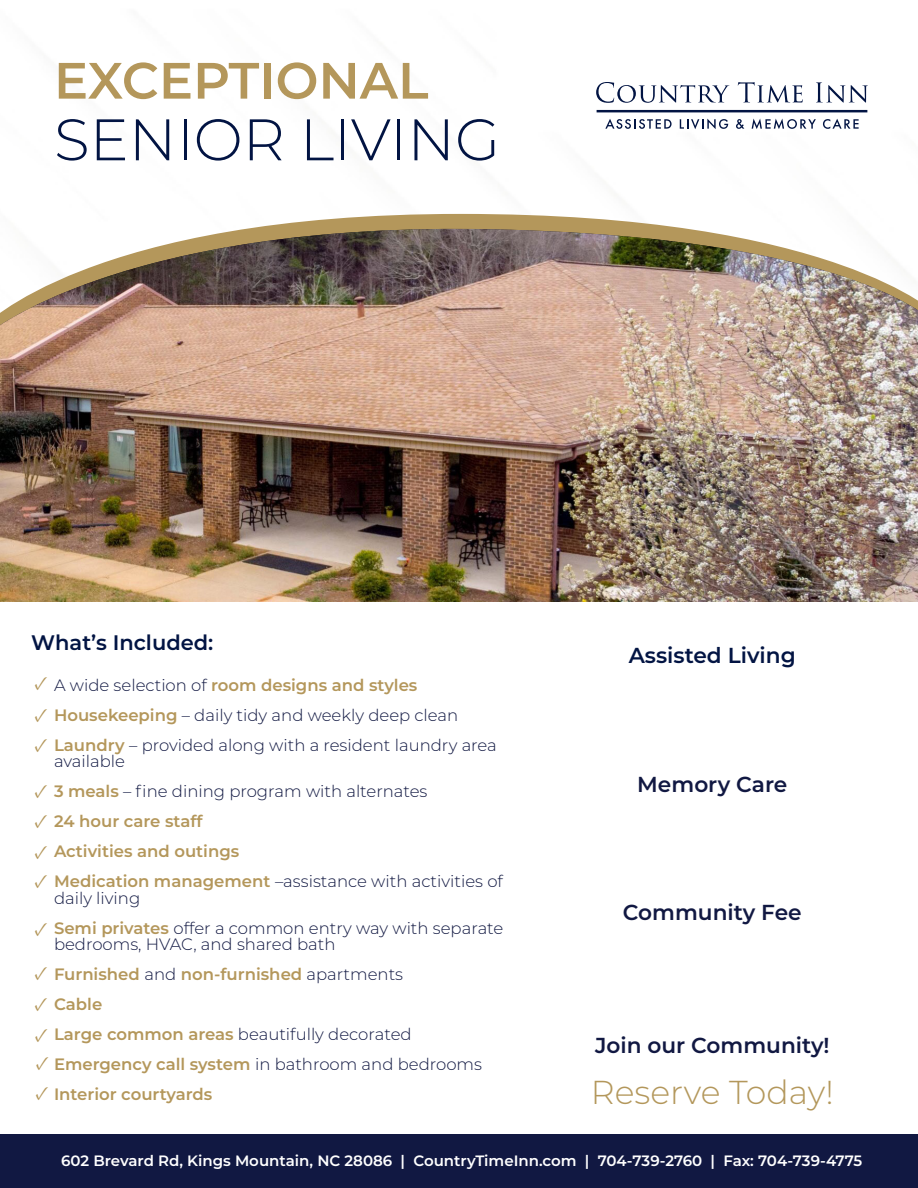
<style>
.page{position:relative;width:918px;height:1188px;background:#fff}
.page>*{position:absolute;margin:0;border:0;box-sizing:border-box;transform-origin:0 0}
.t1{font:300 58.5px "Montserrat";color:#021443}
.t2{font:600 51px "Montserrat";color:#b4975b}
.t3{font:300 33.15px "Montserrat";color:#b3975b}
.t4{font:600 21.6px "Montserrat";color:#111842}
.t5{font:600 21.6px "Montserrat";color:#021443}
.t6{font:600 21px "Montserrat";color:#021443}
.t7{font:19.5px "Minion Pro";color:#b4975b}
.t8{font:300 16.5px/16.5px "Montserrat";color:#111842}
.t9{font:600 16.5px "Montserrat";color:#b4975b}
.t10{font:600 15px "Montserrat";color:#fff}
.s1{font-weight:300;color:#111842}
.s2{font-weight:600;color:#b4975b}
</style>
<div class="page">
<svg style="left:605px;top:119px;width:67px;height:10px"></svg>
<svg style="left:680px;top:119px;width:48px;height:10px"></svg>
<svg style="left:736px;top:119px;width:8px;height:10px"></svg>
<svg style="left:752px;top:119px;width:64px;height:10px"></svg>
<svg style="left:823px;top:119px;width:36px;height:10px"></svg>
<svg style="left:596px;top:82px;width:133px;height:21px"></svg>
<svg style="left:738px;top:82px;width:65px;height:21px"></svg>
<svg style="left:816px;top:82px;width:52px;height:21px"></svg>
<div style="left:597px;top:110px;width:270px;height:2px;border:1px solid #021443"></div>
<svg style="left:245px;top:221px;width:443px;height:8px;background:#bda470"></svg>
<img style="left:0;top:229px;width:918px;height:373px">
<div style="left:0;top:1134px;width:918px;height:54px;background:#111842"></div>
<p class="t2" style="left:54px;top:44px;width:376px">EXCEPTIONAL</p>
<p class="t1" style="left:54px;top:100px;width:448px">SENIOR LIVING</p>
<p class="t6" style="left:31px;top:627px;width:184px">What’s Included:</p>
<p class="t7" style="left:34px;top:670px;width:15px">✓</p>
<p class="t7" style="left:34px;top:701px;width:15px">✓</p>
<p class="t7" style="left:34px;top:731px;width:15px">✓</p>
<p class="t7" style="left:34px;top:778px;width:15px">✓</p>
<p class="t7" style="left:34px;top:808px;width:15px">✓</p>
<p class="t7" style="left:34px;top:839px;width:15px">✓</p>
<p class="t7" style="left:34px;top:868px;width:15px">✓</p>
<p class="t7" style="left:34px;top:915px;width:15px">✓</p>
<p class="t7" style="left:34px;top:959px;width:15px">✓</p>
<p class="t7" style="left:34px;top:990px;width:15px">✓</p>
<p class="t7" style="left:35px;top:1021px;width:15px">✓</p>
<p class="t7" style="left:36px;top:1050px;width:15px">✓</p>
<p class="t7" style="left:35px;top:1080px;width:15px">✓</p>
<p class="t9" style="left:54px;top:673px;width:365px"><span class="s1">A wide selection of</span> room designs and styles</p>
<p class="t8" style="left:54px;top:706px;width:406px"><span class="s2">Housekeeping</span> – daily tidy and weekly deep clean</p>
<p class="t8" style="left:54px;top:736px;width:444px"><span class="s2">Laundry</span> – provided along with a resident laundry area available</p>
<p class="t8" style="left:54px;top:783px;width:375px"><span class="s2">3 meals</span> – fine dining program with alternates</p>
<p class="t9" style="left:54px;top:810px;width:150px">24 hour care staff</p>
<p class="t9" style="left:54px;top:840px;width:187px">Activities and outings</p>
<p class="t8" style="left:54px;top:873px;width:451px"><span class="s2">Medication management</span> –assistance with activities of daily living</p>
<p class="t8" style="left:54px;top:919px;width:451px"><span class="s2">Semi privates</span> offer a common entry way with separate bedrooms, HVAC, and shared bath</p>
<p class="t9" style="left:54px;top:963px;width:351px">Furnished <span class="s1">and</span> non-furnished <span class="s1">apartments</span></p>
<p class="t9" style="left:54px;top:993px;width:50px">Cable</p>
<p class="t8" style="left:54px;top:1026px;width:359px"><span class="s2">Large common areas</span> beautifully decorated</p>
<p class="t8" style="left:54px;top:1056px;width:430px"><span class="s2">Emergency call system</span> in bathroom and bedrooms</p>
<p class="t9" style="left:54px;top:1083px;width:160px">Interior courtyards</p>
<p class="t5" style="left:629px;top:640px;width:169px">Assisted Living</p>
<p class="t4" style="left:637px;top:769px;width:152px">Memory Care</p>
<p class="t4" style="left:623px;top:897px;width:180px">Community Fee</p>
<p class="t4" style="left:595px;top:1030px;width:236px">Join our Community!</p>
<p class="t3" style="left:591px;top:1069px;width:244px">Reserve Today!</p>
<p class="t10" style="left:61px;top:1150px;width:803px">602 Brevard Rd, Kings Mountain, NC 28086 | CountryTimeInn.com | 704-739-2760 | Fax: 704-739-4775</p>
</div>
